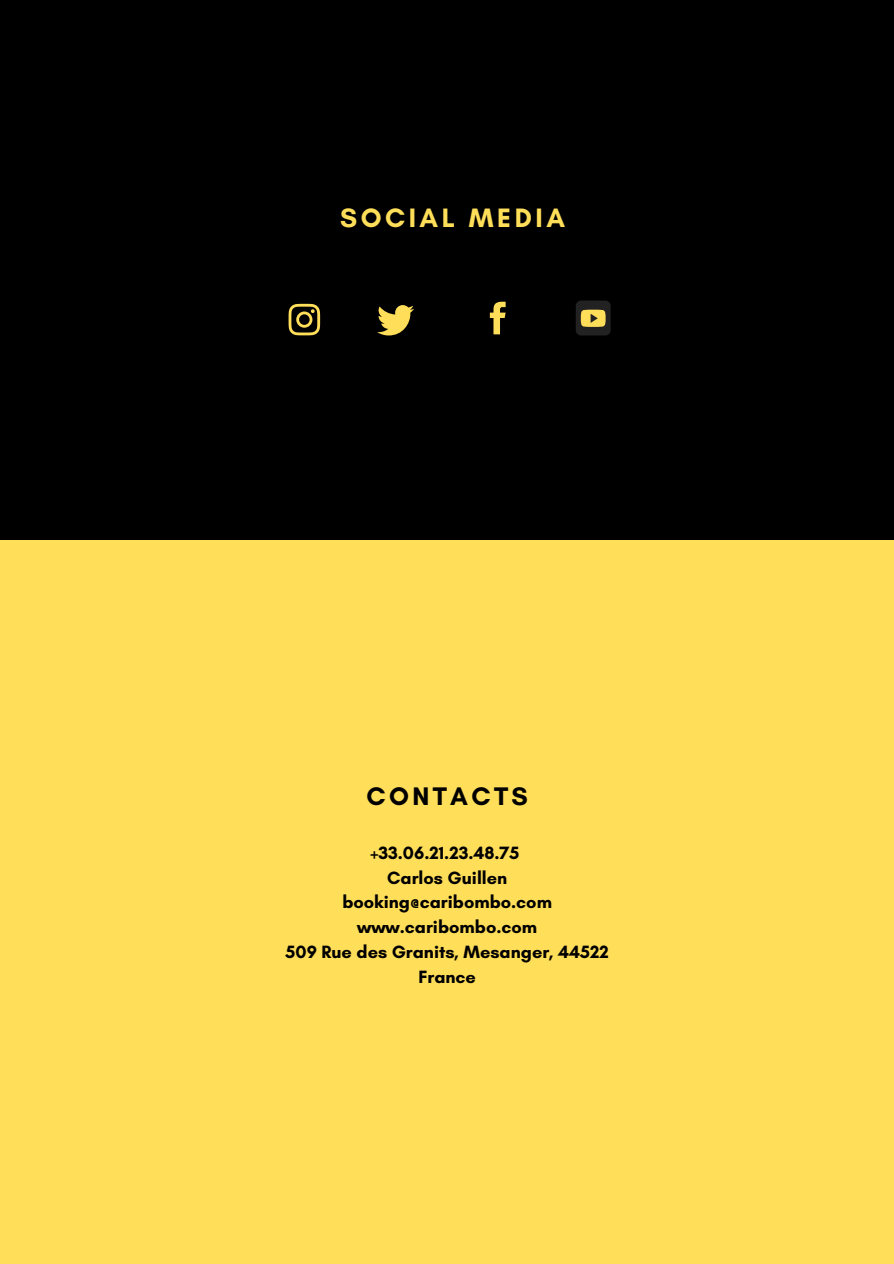
<style>
.page{position:relative;width:894px;height:1264px;background:#fff}
.page>*{position:absolute;margin:0;border:0;box-sizing:border-box;transform-origin:0 0}
.t1{font:700 27.15px "Glacial Indifference";letter-spacing:.13em;color:#ffde59}
.t2{font:700 25.95px "Glacial Indifference";letter-spacing:.13em;color:#000}
.t3{font:700 18.15px/24.8px "Glacial Indifference";color:#000;text-align:center}
</style>
<div class="page">
<div style="left:0;top:0;width:893px;height:1263px;background:#ffde59"></div>
<div style="left:0;top:0;width:893px;height:539px;background:#000"></div>
<svg style="left:288px;top:304px;width:32px;height:31px"></svg>
<svg style="left:377px;top:305px;width:37px;height:30px"></svg>
<svg style="left:489px;top:302px;width:16px;height:32px"></svg>
<div style="left:575px;top:300px;width:35px;height:35px;background:#222;border-radius:5px"></div>
<svg style="left:580px;top:310px;width:25px;height:17px"></svg>
<h1 class="t1" style="left:340px;top:201px;width:226px">SOCIAL MEDIA</h1>
<h2 class="t2" style="left:366px;top:780px;width:163px">CONTACTS</h2>
<p class="t3" style="left:285px;top:840px;width:324px">+33.06.21.23.48.75<br>Carlos Guillen booking@caribombo.com www.caribombo.com<br>509 Rue des Granits, Mesanger, 44522<br>France</p>
</div>
